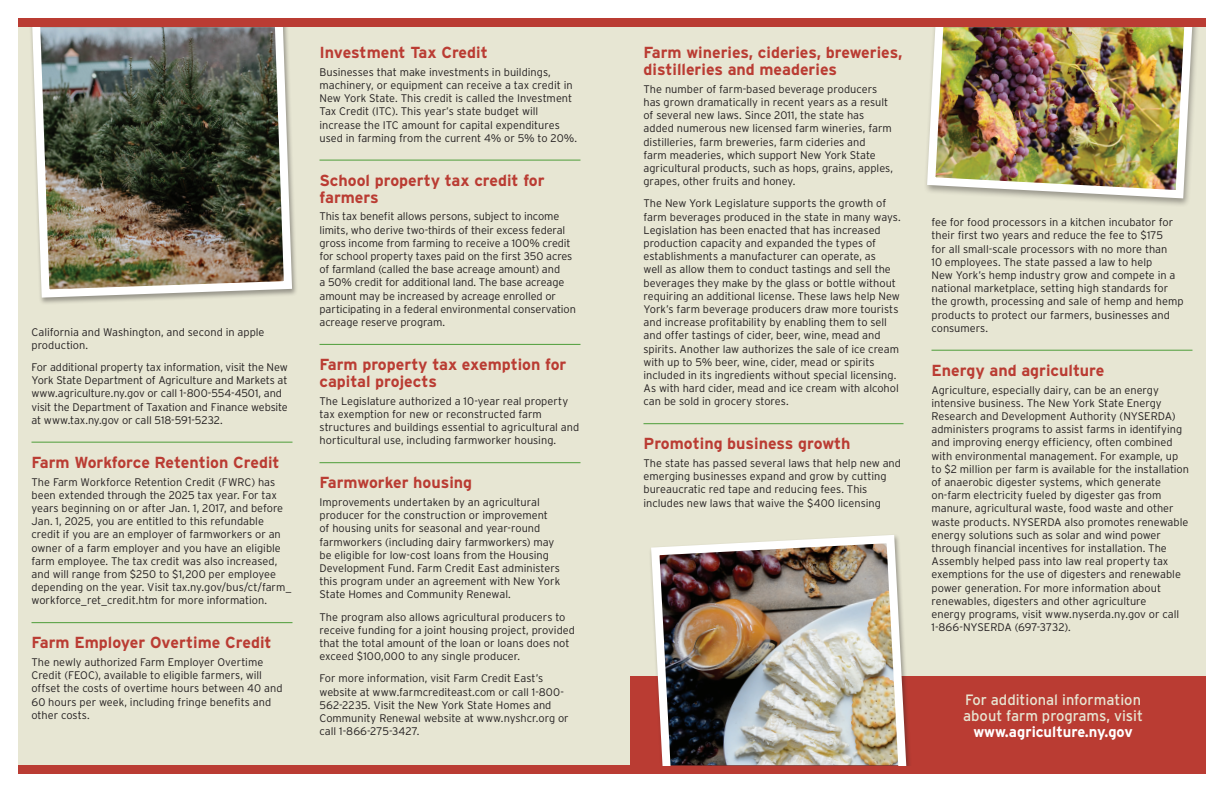
<style>
.page{position:relative;width:1224px;height:792px;background:#fff}
.page>*{position:absolute;margin:0;border:0;box-sizing:border-box;transform-origin:0 0}
.Heading{font:700 16px/17px "Interstate";color:#ba3c33}
.t1{font:15px/16px "Interstate";color:#e7e6d3;text-align:center}
.Body{font:300 11px/13.2px "Interstate";color:#231f20}
.s1{font-weight:700;color:#fff}
</style>
<div class="page">
<div style="left:18px;top:27px;width:1188px;height:738px;background:#e7e6d3"></div>
<hr style="left:32px;top:442px;width:260px;height:1px;background:#4d9d39">
<hr style="left:32px;top:622px;width:260px;height:1px;background:#4d9d39">
<hr style="left:320px;top:160px;width:260px;height:1px;background:#4d9d39">
<hr style="left:320px;top:344px;width:260px;height:1px;background:#4d9d39">
<hr style="left:320px;top:462px;width:260px;height:1px;background:#4d9d39">
<div style="left:18px;top:765px;width:1188px;height:9px;background:#ba3c33"></div>
<div style="left:630px;top:676px;width:576px;height:90px;background:#ba3c33"></div>
<img style="left:650px;top:535px;width:260px;height:230px">
<img style="left:31px;top:27px;width:265px;height:275px">
<hr style="left:644px;top:423px;width:260px;height:1px;background:#4d9d39">
<hr style="left:932px;top:350px;width:260px;height:1px;background:#4d9d39">
<img style="left:926px;top:27px;width:271px;height:176px">
<div style="left:18px;top:18px;width:1188px;height:9px;background:#ba3c33"></div>
<p class="Body" style="left:32px;top:325px;width:235px">California and Washington, and second in apple production.</p>
<p class="Body" style="left:32px;top:360px;width:258px">For additional property tax information, visit the New York State Department of Agriculture and Markets at www.agriculture.ny.gov or call 1-800-554-4501, and visit the Department of Taxation and Finance website at www.tax.ny.gov or call 518-591-5232.</p>
<p class="Heading" style="left:32px;top:454px;width:250px">Farm Workforce Retention Credit</p>
<p class="Body" style="left:32px;top:475px;width:261px">The Farm Workforce Retention Credit (FWRC) has been extended through the 2025 tax year. For tax years beginning on or after Jan. 1, 2017, and before Jan. 1, 2025, you are entitled to this refundable credit if you are an employer of farmworkers or an owner of a farm employer and you have an eligible farm employee. The tax credit was also increased, and will range from $250 to $1,200 per employee depending on the year. Visit tax.ny.gov/bus/ct/farm_ workforce_ret_credit.htm for more information.</p>
<p class="Heading" style="left:32px;top:634px;width:242px">Farm Employer Overtime Credit</p>
<p class="Body" style="left:32px;top:655px;width:253px">The newly authorized Farm Employer Overtime Credit (FEOC), available to eligible farmers, will offset the costs of overtime hours between 40 and 60 hours per week, including fringe benefits and other costs.</p>
<p class="Heading" style="left:320px;top:44px;width:170px">Investment Tax Credit</p>
<p class="Body" style="left:320px;top:65px;width:259px">Businesses that make investments in buildings, machinery, or equipment can receive a tax credit in New York State. This credit is called the Investment Tax Credit (ITC). This year’s state budget will increase the ITC amount for capital expenditures used in farming from the current 4% or 5% to 20%.</p>
<p class="Heading" style="left:320px;top:172px;width:227px">School property tax credit for farmers</p>
<p class="Body" style="left:320px;top:210px;width:258px">This tax benefit allows persons, subject to income limits, who derive two-thirds of their excess federal gross income from farming to receive a 100% credit for school property taxes paid on the first 350 acres of farmland (called the base acreage amount) and<br>a 50% credit for additional land. The base acreage amount may be increased by acreage enrolled or participating in a federal environmental conservation acreage reserve program.</p>
<p class="Heading" style="left:320px;top:356px;width:248px">Farm property tax exemption for capital projects</p>
<p class="Body" style="left:320px;top:394px;width:261px">The Legislature authorized a 10-year real property tax exemption for new or reconstructed farm structures and buildings essential to agricultural and horticultural use, including farmworker housing.</p>
<p class="Heading" style="left:320px;top:474px;width:154px">Farmworker housing</p>
<p class="Body" style="left:320px;top:496px;width:242px">Improvements undertaken by an agricultural producer for the construction or improvement of housing units for seasonal and year-round farmworkers (including dairy farmworkers) may be eligible for low-cost loans from the Housing Development Fund. Farm Credit East administers this program under an agreement with New York State Homes and Community Renewal.</p>
<p class="Body" style="left:320px;top:610px;width:257px">The program also allows agricultural producers to receive funding for a joint housing project, provided that the total amount of the loan or loans does not exceed $100,000 to any single producer.</p>
<p class="Body" style="left:320px;top:672px;width:251px">For more information, visit Farm Credit East’s website at www.farmcrediteast.com or call 1-800- 562-2235. Visit the New York State Homes and Community Renewal website at www.nyshcr.org or call 1-866-275-3427.</p>
<p class="Heading" style="left:644px;top:44px;width:260px">Farm wineries, cideries, breweries, distilleries and meaderies</p>
<p class="Body" style="left:644px;top:82px;width:251px">The number of farm-based beverage producers has grown dramatically in recent years as a result of several new laws. Since 2011, the state has added numerous new licensed farm wineries, farm distilleries, farm breweries, farm cideries and<br>farm meaderies, which support New York State agricultural products, such as hops, grains, apples, grapes, other fruits and honey.</p>
<p class="Body" style="left:644px;top:197px;width:259px">The New York Legislature supports the growth of farm beverages produced in the state in many ways.<br>Legislation has been enacted that has increased production capacity and expanded the types of establishments a manufacturer can operate, as<br>well as allow them to conduct tastings and sell the beverages they make by the glass or bottle without requiring an additional license. These laws help New York’s farm beverage producers draw more tourists and increase profitability by enabling them to sell and offer tastings of cider, beer, wine, mead and spirits. Another law authorizes the sale of ice cream with up to 5% beer, wine, cider, mead or spirits included in its ingredients without special licensing.<br>As with hard cider, mead and ice cream with alcohol can be sold in grocery stores.</p>
<p class="Heading" style="left:644px;top:435px;width:209px">Promoting business growth</p>
<p class="Body" style="left:644px;top:457px;width:259px">The state has passed several laws that help new and emerging businesses expand and grow by cutting bureaucratic red tape and reducing fees. This includes new laws that waive the $400 licensing</p>
<p class="Body" style="left:932px;top:216px;width:254px">fee for food processors in a kitchen incubator for their first two years and reduce the fee to $175<br>for all small-scale processors with no more than<br>10 employees. The state passed a law to help<br>New York’s hemp industry grow and compete in a national marketplace, setting high standards for the growth, processing and sale of hemp and hemp products to protect our farmers, businesses and consumers.</p>
<p class="Heading" style="left:932px;top:362px;width:175px">Energy and agriculture</p>
<p class="Body" style="left:932px;top:383px;width:259px">Agriculture, especially dairy, can be an energy intensive business. The New York State Energy Research and Development Authority (NYSERDA) administers programs to assist farms in identifying and improving energy efficiency, often combined with environmental management. For example, up to $2 million per farm is available for the installation of anaerobic digester systems, which generate on-farm electricity fueled by digester gas from manure, agricultural waste, food waste and other waste products. NYSERDA also promotes renewable energy solutions such as solar and wind power through financial incentives for installation. The Assembly helped pass into law real property tax exemptions for the use of digesters and renewable power generation. For more information about renewables, digesters and other agriculture<br>energy programs, visit www.nyserda.ny.gov or call 1-866-NYSERDA (697-3732).</p>
<p class="t1" style="left:963px;top:692px;width:181px">For additional information about farm programs, visit <span class="s1">www.agriculture.ny.gov</span></p>
</div>
